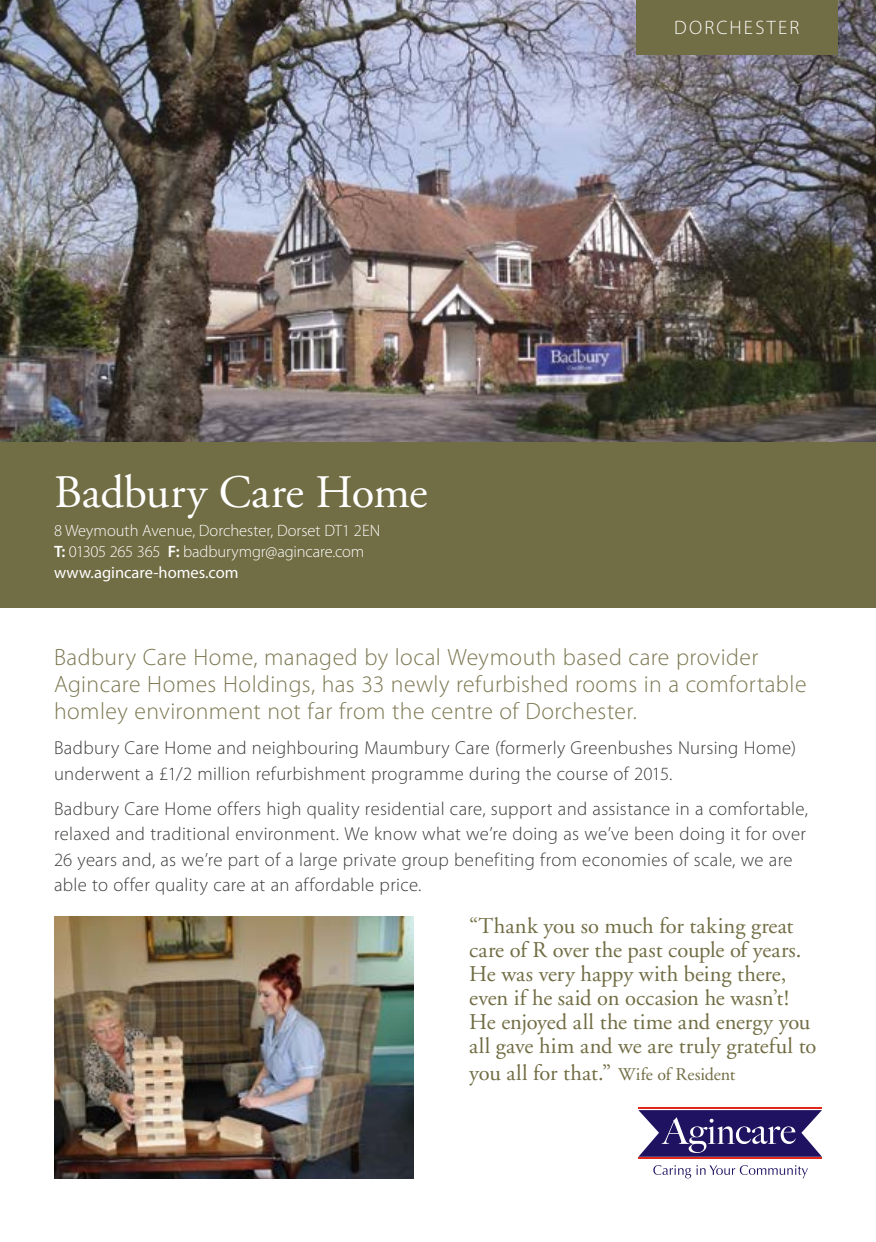
<style>
.page{position:relative;width:876px;height:1242px;background:#fff}
.page>*{position:absolute;margin:0;border:0;box-sizing:border-box;transform-origin:0 0}
.t1{font:46.5px "Adobe Garamond";letter-spacing:-.01em;color:#fff}
.t2{font:300 23.7px/27px "Myriad Pro";letter-spacing:.02em;color:#7d7852}
.t3{font:22.5px/24px "Adobe Garamond";letter-spacing:-.005em;color:#716d44}
.t4{font:300 19.5px "Myriad Pro";letter-spacing:.115em;color:#fff}
.t5{font:300 18.75px/25.5px "Myriad Pro";letter-spacing:.015em;color:#3c3c3b}
.t6{font:300 16.5px/21px "Myriad Pro";color:#fff}
.s1{font-weight:600}
.s2{font-weight:400}
.s3{font-size:18px}
</style>
<div class="page">
<img style="left:0;top:0;width:876px;height:442px">
<div style="left:0;top:442px;width:876px;height:166px;background:#716d44"></div>
<div style="left:636px;top:0;width:202px;height:55px;background:#716d44"></div>
<hr style="left:638px;top:1157px;width:184px;height:2px;background:#df271c">
<hr style="left:638px;top:1107px;width:184px;height:2px;background:#df271c">
<svg style="left:638px;top:1110px;width:184px;height:46px"></svg>
<svg style="left:653px;top:1165px;width:155px;height:13px"></svg>
<img style="left:54px;top:916px;width:360px;height:262px">
<h1 class="t1" style="left:54px;top:468px;width:375px">Badbury Care Home</h1>
<p class="t6" style="left:54px;top:519px;width:328px">8 Weymouth Avenue, Dorchester, Dorset DT1 2EN<br><span class="s1">T:</span> 01305 265 365 <span class="s1">F:</span> badburymgr@agincare.com <span class="s2">www.agincare-homes.com</span></p>
<p class="t4" style="left:674px;top:16px;width:126px">DORCHESTER</p>
<p class="t2" style="left:54px;top:644px;width:754px">Badbury Care Home, managed by local Weymouth based care provider<br>Agincare Homes Holdings, has 33 newly refurbished rooms in a comfortable homley environment not far from the centre of Dorchester.</p>
<p class="t5" style="left:54px;top:735px;width:743px">Badbury Care Home and neighbouring Maumbury Care (formerly Greenbushes Nursing Home) underwent a £1/2 million refurbishment programme during the course of 2015.</p>
<p class="t5" style="left:54px;top:795px;width:755px">Badbury Care Home offers high quality residential care, support and assistance in a comfortable, relaxed and traditional environment. We know what we’re doing as we’ve been doing it for over 26 years and, as we’re part of a large private group benefiting from economies of scale, we are able to offer quality care at an affordable price.</p>
<p class="t3" style="left:469px;top:914px;width:349px">“Thank you so much for taking great care of R over the past couple of years.<br>He was very happy with being there, even if he said on occasion he wasn’t!<br>He enjoyed all the time and energy you all gave him and we are truly grateful to</p>
<p class="t3" style="left:469px;top:1061px;width:268px">you all for that.” <span class="s3">Wife of Resident</span></p>
</div>
